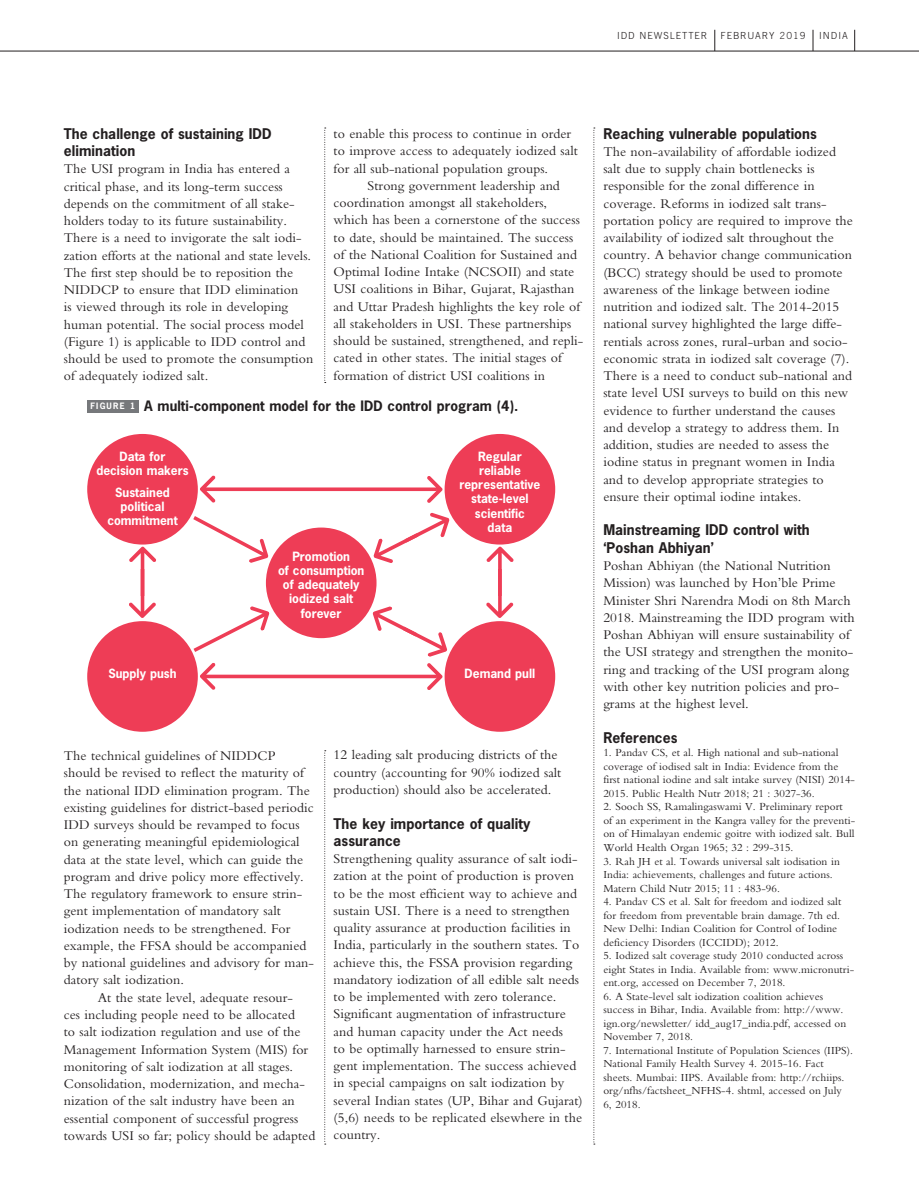
<style>
.page{position:relative;width:919px;height:1187px;background:#fff}
.page>*{position:absolute;margin:0;border:0;box-sizing:border-box;transform-origin:0 0}
.t1{font:13.8px/17.2px "Bembo";letter-spacing:.005em;color:#231f20}
.t2{font:700 13.8px/17.2px "News Gothic";letter-spacing:.005em;color:#231f20}
.t3{font:700 13.5px "News Gothic";letter-spacing:.005em;color:#231f20}
.t4{font:700 12px/14.2px "News Gothic";color:#fff;text-align:center}
.t5{font:11.25px/13.5px "Bembo";letter-spacing:.005em;color:#231f20}
.t6{font:300 9.75px "News Gothic BT";letter-spacing:.1em;color:#231f20}
.s1{font-size:21px;color:#fff}
.s2{font-size:8.25px;color:#fff}
</style>
<div class="page">
<svg style="left:812px;top:30px;width:1px;height:21px"></svg>
<svg style="left:854px;top:30px;width:1px;height:21px"></svg>
<svg style="left:714px;top:30px;width:1px;height:21px"></svg>
<hr style="left:0;top:51px;width:918px;height:1px;background:#231f20">
<svg style="left:324px;top:128px;width:2px;height:255px"></svg>
<svg style="left:593px;top:128px;width:2px;height:1016px"></svg>
<div style="left:87px;top:434px;width:111px;height:110px;background:#ee3d56;border-radius:50%"></div>
<div style="left:444px;top:434px;width:111px;height:110px;background:#ee3d56;border-radius:50%"></div>
<div style="left:87px;top:621px;width:111px;height:110px;background:#ee3d56;border-radius:50%"></div>
<div style="left:444px;top:621px;width:111px;height:110px;background:#ee3d56;border-radius:50%"></div>
<div style="left:266px;top:527px;width:110px;height:111px;background:#ee3d56;border-radius:50%"></div>
<svg style="left:129px;top:546px;width:27px;height:72px"></svg>
<svg style="left:486px;top:546px;width:27px;height:72px"></svg>
<svg style="left:188px;top:475px;width:261px;height:88px"></svg>
<svg style="left:188px;top:606px;width:259px;height:84px"></svg>
<div style="left:87px;top:400px;width:51px;height:12px;background:#76787b"></div>
<svg style="left:324px;top:750px;width:2px;height:394px"></svg>
<p class="t6" style="left:617px;top:29px;width:92px">IDD NEWSLETTER</p>
<p class="t6" style="left:720px;top:29px;width:87px">FEBRUARY 2019</p>
<p class="t6" style="left:819px;top:29px;width:56px">INDIA <span class="s1">5</span></p>
<p class="t2" style="left:64px;top:125px;width:209px">The challenge of sustaining IDD elimination</p>
<p class="t1" style="left:64px;top:160px;width:251px">The USI program in India has entered a critical phase, and its long-term success depends on the commitment of all stake&shy;holders today to its future sustainability.<br>There is a need to invigorate the salt iodi&shy;zation efforts at the national and state levels.<br>The first step should be to reposition the NIDDCP to ensure that IDD elimination<br>is viewed through its role in developing human potential. The social process model (Figure 1) is applicable to IDD control and should be used to promote the consumption of adequately iodized salt.</p>
<p class="t1" style="left:333px;top:125px;width:246px">to enable this process to continue in order to improve access to adequately iodized salt for all sub-national population groups.</p>
<p class="t1" style="left:333px;top:177px;width:251px;text-indent:34px">Strong government leadership and coordination amongst all stakeholders, which has been a cornerstone of the success to date, should be maintained. The success of the National Coalition for Sustained and Optimal Iodine Intake (NCSOII) and state USI coalitions in Bihar, Gujarat, Rajasthan and Uttar Pradesh highlights the key role of all stakeholders in USI. These partnerships should be sustained, strengthened, and repli&shy;cated in other states. The initial stages of formation of district USI coalitions in</p>
<p class="t3" style="left:90px;top:397px;width:429px"><span class="s2">FIGURE 1</span> A multi-component model for the IDD control program (4).</p>
<p class="t4" style="left:96px;top:449px;width:94px">Data for decision makers</p>
<p class="t4" style="left:107px;top:485px;width:72px">Sustained political commitment</p>
<p class="t4" style="left:278px;top:548px;width:88px">Promotion<br>of consumption of adequately iodized salt forever</p>
<p class="t4" style="left:459px;top:448px;width:82px">Regular reliable representative state-level scientific<br>data</p>
<p class="t4" style="left:108px;top:665px;width:70px">Supply push</p>
<p class="t4" style="left:464px;top:665px;width:72px">Demand pull</p>
<p class="t1" style="left:64px;top:746px;width:213px">The technical guidelines of NIDDCP</p>
<p class="t1" style="left:64px;top:764px;width:242px">should be revised to reflect the maturity of</p>
<p class="t1" style="left:64px;top:781px;width:247px">the national IDD elimination program. The</p>
<p class="t1" style="left:64px;top:798px;width:251px">existing guidelines for district-based periodic</p>
<p class="t1" style="left:64px;top:815px;width:237px">IDD surveys should be revamped to focus</p>
<p class="t1" style="left:64px;top:833px;width:237px">on generating meaningful epidemiological</p>
<p class="t1" style="left:64px;top:850px;width:241px">data at the state level, which can guide the</p>
<p class="t1" style="left:64px;top:867px;width:241px">program and drive policy more effectively.</p>
<p class="t1" style="left:64px;top:884px;width:240px">The regulatory framework to ensure strin-</p>
<p class="t1" style="left:64px;top:902px;width:218px">gent implementation of mandatory salt</p>
<p class="t1" style="left:64px;top:919px;width:228px">iodization needs to be strengthened. For</p>
<p class="t1" style="left:64px;top:936px;width:244px">example, the FFSA should be accompanied</p>
<p class="t1" style="left:64px;top:953px;width:252px">by national guidelines and advisory for man-</p>
<p class="t1" style="left:64px;top:971px;width:122px">datory salt iodization.</p>
<p class="t1" style="left:98px;top:988px;width:197px">At the state level, adequate resour-</p>
<p class="t1" style="left:64px;top:1005px;width:233px">ces including people need to be allocated</p>
<p class="t1" style="left:64px;top:1022px;width:238px">to salt iodization regulation and use of the</p>
<p class="t1" style="left:64px;top:1040px;width:246px">Management Information System (MIS) for</p>
<p class="t1" style="left:64px;top:1057px;width:231px">monitoring of salt iodization at all stages.</p>
<p class="t1" style="left:64px;top:1074px;width:242px">Consolidation, modernization, and mecha-</p>
<p class="t1" style="left:64px;top:1091px;width:232px">nization of the salt industry have been an</p>
<p class="t1" style="left:64px;top:1109px;width:236px">essential component of successful progress</p>
<p class="t1" style="left:64px;top:1126px;width:253px">towards USI so far; policy should be adapted</p>
<p class="t1" style="left:333px;top:746px;width:229px">12 leading salt producing districts of the country (accounting for 90% iodized salt production) should also be accelerated.</p>
<p class="t2" style="left:333px;top:814px;width:198px">The key importance of quality assurance</p>
<p class="t1" style="left:333px;top:849px;width:250px">Strengthening quality assurance of salt iodi&shy;zation at the point of production is proven to be the most efficient way to achieve and sustain USI. There is a need to strengthen quality assurance at production facilities in India, particularly in the southern states. To achieve this, the FSSA provision regarding mandatory iodization of all edible salt needs to be implemented with zero tolerance.<br>Significant augmentation of infrastructure and human capacity under the Act needs<br>to be optimally harnessed to ensure strin&shy;gent implementation. The success achieved in special campaigns on salt iodization by several Indian states (UP, Bihar and Gujarat) (5,6) needs to be replicated elsewhere in the country.</p>
<p class="t2" style="left:603px;top:124px;width:215px">Reaching vulnerable populations</p>
<p class="t1" style="left:603px;top:143px;width:251px">The non-availability of affordable iodized salt due to supply chain bottlenecks is responsible for the zonal difference in coverage. Reforms in iodized salt trans&shy;portation policy are required to improve the availability of iodized salt throughout the country. A behavior change communication (BCC) strategy should be used to promote awareness of the linkage between iodine nutrition and iodized salt. The 2014-2015 national survey highlighted the large diffe&shy;rentials across zones, rural-urban and socio&shy;economic strata in iodized salt coverage (7).<br>There is a need to conduct sub-national and state level USI surveys to build on this new evidence to further understand the causes and develop a strategy to address them. In addition, studies are needed to assess the iodine status in pregnant women in India and to develop appropriate strategies to ensure their optimal iodine intakes.</p>
<p class="t2" style="left:603px;top:521px;width:208px">Mainstreaming IDD control with ‘Poshan Abhiyan’</p>
<p class="t1" style="left:603px;top:556px;width:253px">Poshan Abhiyan (the National Nutrition Mission) was launched by Hon’ble Prime Minister Shri Narendra Modi on 8th March 2018. Mainstreaming the IDD program with Poshan Abhiyan will ensure sustainability of the USI strategy and strengthen the monito&shy;ring and tracking of the USI program along with other key nutrition policies and pro&shy;grams at the highest level.</p>
<p class="t2" style="left:603px;top:728px;width:76px">References</p>
<p class="t5" style="left:603px;top:746px;width:253px">1. Pandav CS, et al. High national and sub-national coverage of iodised salt in India: Evidence from the first national iodine and salt intake survey (NISI) 2014- 2015. Public Health Nutr 2018; 21 : 3027-36.</p>
<p class="t5" style="left:603px;top:800px;width:253px">2. Sooch SS, Ramalingaswami V. Preliminary report<br>of an experiment in the Kangra valley for the preventi&shy;on of Himalayan endemic goitre with iodized salt. Bull World Health Organ 1965; 32 : 299-315.</p>
<p class="t5" style="left:603px;top:854px;width:238px">3. Rah JH et al. Towards universal salt iodisation in<br>India: achievements, challenges and future actions.<br>Matern Child Nutr 2015; 11 : 483-96.</p>
<p class="t5" style="left:603px;top:894px;width:239px">4. Pandav CS et al. Salt for freedom and iodized salt for freedom from preventable brain damage. 7th ed.<br>New Delhi: Indian Coalition for Control of Iodine deficiency Disorders (ICCIDD); 2012.</p>
<p class="t5" style="left:603px;top:948px;width:252px">5. Iodized salt coverage study 2010 conducted across eight States in India. Available from: www.micronutri&shy;ent.org, accessed on December 7, 2018.</p>
<p class="t5" style="left:603px;top:989px;width:244px">6. A State-level salt iodization coalition achieves success in Bihar, India. Available from: http://www. ign.org/newsletter/ idd_aug17_india.pdf, accessed on November 7, 2018.</p>
<p class="t5" style="left:603px;top:1043px;width:251px">7. International Institute of Population Sciences (IIPS).<br>National Family Health Survey 4. 2015-16. Fact sheets. Mumbai: IIPS. Available from: http://rchiips. org/nfhs/factsheet_NFHS-4. shtml, accessed on July<br>6, 2018.</p>
</div>
